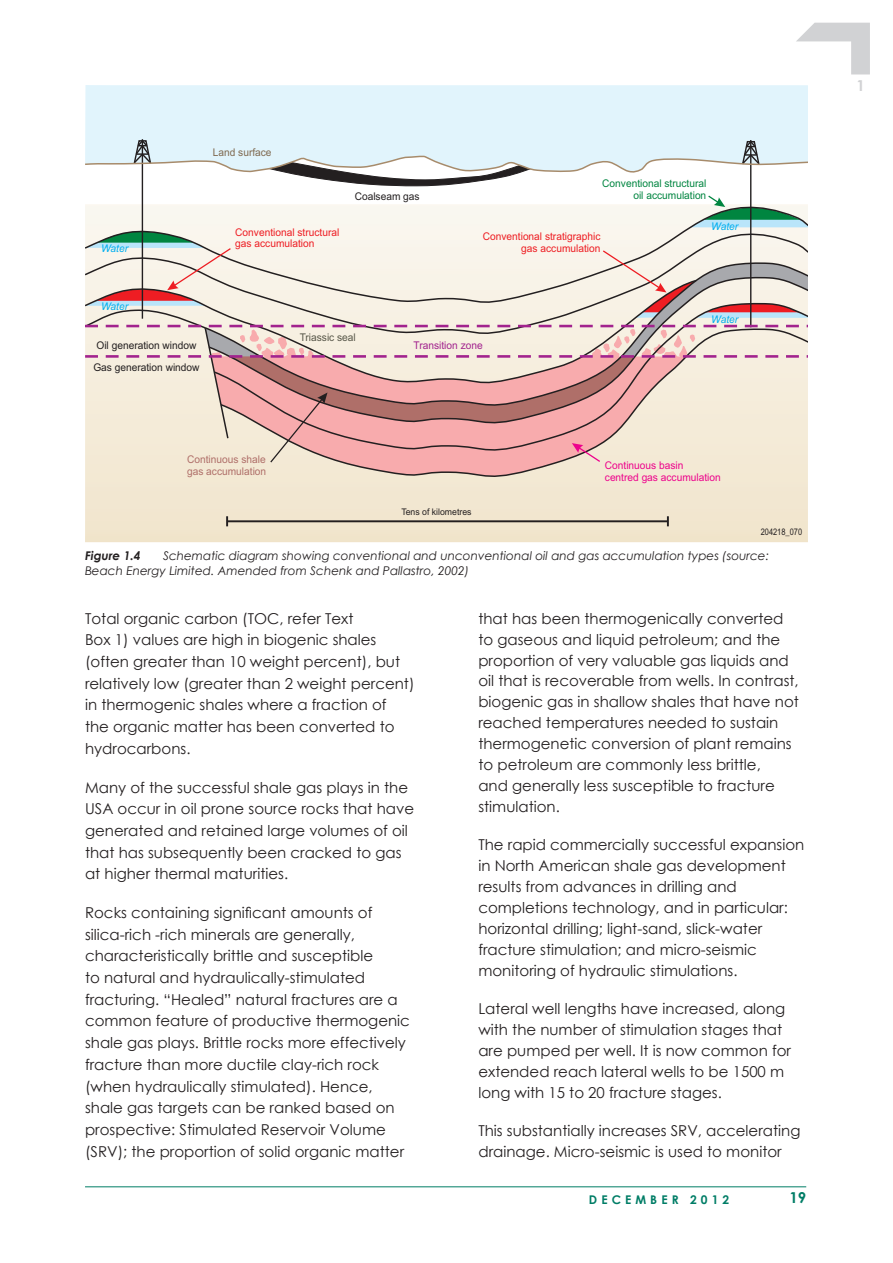
<style>
.page{position:relative;width:893px;height:1263px;background:#fff}
.page>*{position:absolute;margin:0;border:0;box-sizing:border-box;transform-origin:0 0}
.body{font:15px/21.8px "Century Gothic";color:#231f20}
.t1{font:700 15px "Century Gothic";color:#007d66}
.t2{font:700 15px "Century Gothic";color:#d1d2d4}
.t3{font:italic 12px/14.4px "Century Gothic";color:#231f20}
.t4{font:700 12px "Century Gothic";letter-spacing:.34em;color:#007d66}
.t5{font:italic 700 12px "Century Gothic";color:#231f20}
.t6{font:10.65px/11.9px "Arial";color:#ee1d23;scale:.96 1}
.t7{font:10.65px/22.2px "Arial";color:#231f20;scale:.96 1}
.t8{font:10.65px/11.9px "Arial";color:#008540;text-align:right;scale:.96 1}
.t9{font:10.65px/11.9px "Arial";color:#ed028c;scale:.96 1}
.t10{font:10.65px/11.9px "Arial";color:#af6f69;scale:.96 1}
.t11{font:italic 10.65px "Arial";color:#00aeef;scale:.96 1}
.t12{font:10.65px "Arial";color:#a2238e;scale:.96 1}
.t13{font:10.65px "Arial";color:#58574a;scale:.96 1}
.t14{font:10.65px "Arial";color:#7f6950;scale:.96 1}
.t15{font:9.15px "Arial";color:#231f20;scale:.96 1}
.t16{font:9.15px "Arial Narrow";color:#231f20}
</style>
<div class="page">
<svg style="left:796px;top:23px;width:74px;height:51px"></svg>
<hr style="left:85px;top:1186px;width:721px;height:1px;background:#007d66">
<div style="left:85px;top:464px;width:723px;height:78px;background:#f2e6d0"></div>
<div style="left:85px;top:85px;width:723px;height:54px;background:#e1f4fc"></div>
<svg style="left:219px;top:464px;width:589px;height:22px"></svg>
<svg style="left:141px;top:187px;width:3px;height:7px"></svg>
<svg style="left:750px;top:187px;width:2px;height:7px"></svg>
<svg style="left:85px;top:139px;width:723px;height:48px"></svg>
<svg style="left:85px;top:194px;width:723px;height:270px"></svg>
<hr style="left:227px;top:520px;width:441px;height:2px;background:#231f20">
<svg style="left:226px;top:516px;width:2px;height:10px"></svg>
<svg style="left:667px;top:516px;width:2px;height:10px"></svg>
<p class="t14" style="left:213px;top:148px;width:63px">Land surface</p>
<p class="t7" style="left:355px;top:186px;width:69px">Coalseam gas</p>
<p class="t8" style="left:602px;top:178px;width:110px">Conventional structural oil accumulation</p>
<p class="t6" style="left:235px;top:227px;width:110px">Conventional structural gas accumulation</p>
<p class="t6" style="left:483px;top:231px;width:124px">Conventional stratigraphic</p>
<p class="t11" style="left:101px;top:242px;width:30px">Water</p>
<p class="t6" style="left:521px;top:243px;width:84px">gas accumulation</p>
<p class="t11" style="left:101px;top:300px;width:30px">Water</p>
<p class="t7" style="left:93px;top:335px;width:112px">Oil generation window<br>Gas generation window</p>
<p class="t13" style="left:300px;top:333px;width:60px">Triassic seal</p>
<p class="t12" style="left:414px;top:341px;width:74px">Transition zone</p>
<p class="t11" style="left:711px;top:220px;width:30px">Water</p>
<p class="t11" style="left:711px;top:313px;width:30px">Water</p>
<p class="t10" style="left:187px;top:454px;width:84px">Continuous shale gas accumulation</p>
<p class="t9" style="left:605px;top:460px;width:122px">Continuous basin<br>centred gas accumulation</p>
<p class="t15" style="left:401px;top:508px;width:75px">Tens of kilometres</p>
<p class="t16" style="left:761px;top:529px;width:43px">204218_070</p>
<p class="t3" style="left:85px;top:549px;width:685px;text-indent:78px">Schematic diagram showing conventional and unconventional oil and gas accumulation types (source:<br>Beach Energy Limited. Amended from Schenk and Pallastro, 2002)</p>
<p class="t5" style="left:85px;top:547px;width:57px">Figure 1.4</p>
<p class="body" style="left:85px;top:607px;width:331px">Total organic carbon (TOC, refer Text<br>Box 1) values are high in biogenic shales (often greater than 10 weight percent), but relatively low (greater than 2 weight percent) in thermogenic shales where a fraction of<br>the organic matter has been converted to hydrocarbons.</p>
<p class="body" style="left:85px;top:776px;width:331px">Many of the successful shale gas plays in the USA occur in oil prone source rocks that have generated and retained large volumes of oil that has subsequently been cracked to gas at higher thermal maturities.</p>
<p class="body" style="left:85px;top:901px;width:326px">Rocks containing significant amounts of silica-rich -rich minerals are generally, characteristically brittle and susceptible<br>to natural and hydraulically-stimulated fracturing. “Healed” natural fractures are a common feature of productive thermogenic shale gas plays. Brittle rocks more effectively fracture than more ductile clay-rich rock (when hydraulically stimulated). Hence, shale gas targets can be ranked based on prospective: Stimulated Reservoir Volume (SRV); the proportion of solid organic matter</p>
<p class="body" style="left:478px;top:607px;width:322px;line-height:21px">that has been thermogenically converted to gaseous and liquid petroleum; and the proportion of very valuable gas liquids and oil that is recoverable from wells. In contrast, biogenic gas in shallow shales that have not reached temperatures needed to sustain thermogenetic conversion of plant remains to petroleum are commonly less brittle,<br>and generally less susceptible to fracture stimulation.</p>
<p class="body" style="left:478px;top:834px;width:328px;line-height:21px">The rapid commercially successful expansion in North American shale gas development results from advances in drilling and completions technology, and in particular: horizontal drilling; light-sand, slick-water fracture stimulation; and micro-seismic monitoring of hydraulic stimulations.</p>
<p class="body" style="left:478px;top:998px;width:314px;line-height:21px">Lateral well lengths have increased, along with the number of stimulation stages that are pumped per well. It is now common for extended reach lateral wells to be 1500 m long with 15 to 20 fracture stages.</p>
<p class="body" style="left:478px;top:1119px;width:324px;line-height:21px">This substantially increases SRV, accelerating drainage. Micro-seismic is used to monitor</p>
<p class="t4" style="left:589px;top:1190px;width:142px">DECEMBER 2012</p>
<p class="t1" style="left:789px;top:1186px;width:18px">19</p>
<p class="t2" style="left:856px;top:74px;width:10px">1</p>
</div>
